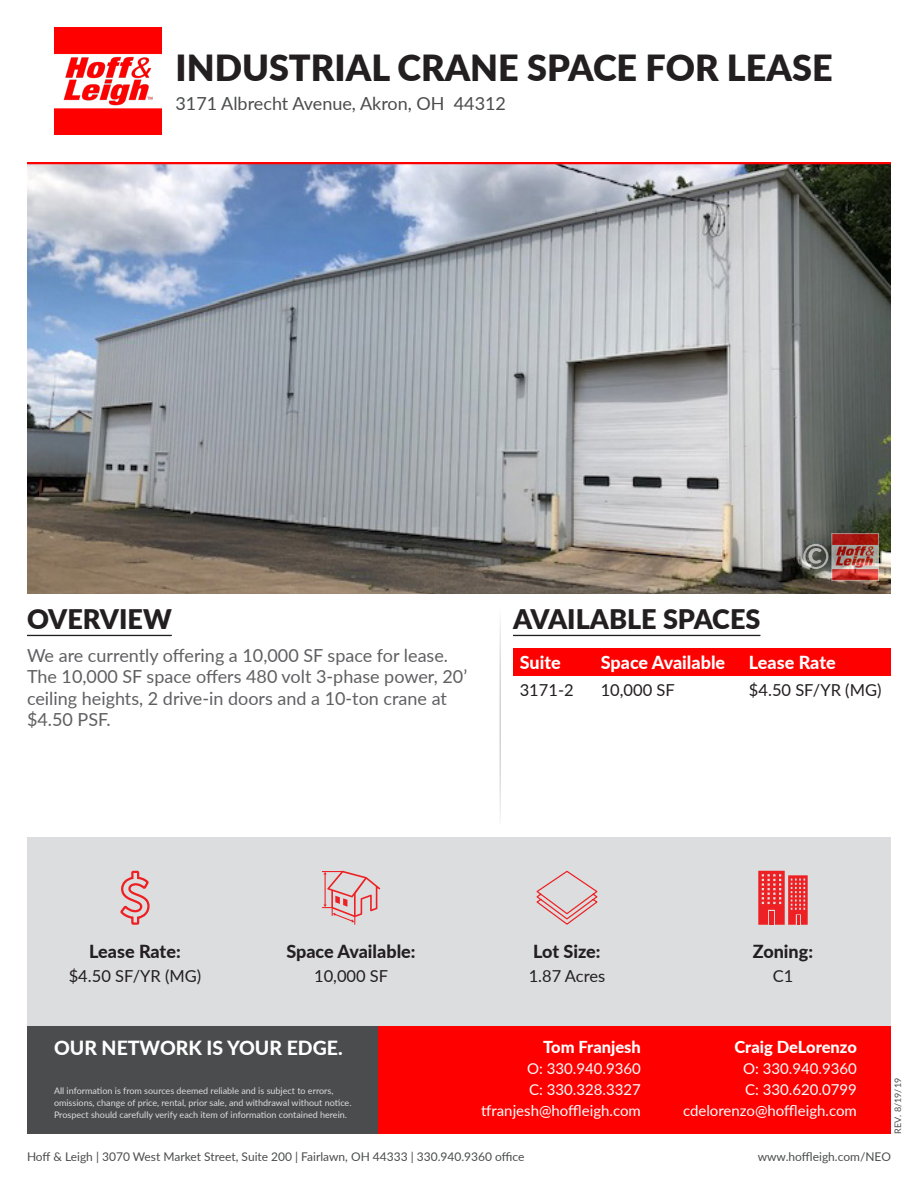
<style>
.page{position:relative;width:918px;height:1188px;background:#fff}
.page>*{position:absolute;margin:0;border:0;box-sizing:border-box;transform-origin:0 0}
.t1{font:900 36px "Lato";color:#231f20}
.t2{font:900 27px "Lato";color:#231f20}
.t3{font:800 19.5px "Lato";color:#fff}
.Body_Copy{font:18px/21px "Lato";color:#606063}
.t4{font:800 18px "Lato";color:#231f20}
.t5{font:18px "Lato";color:#4b4c4d}
.t6{font:800 18px "Lato";color:#fff}
.t7{font:16.5px "Lato";color:#231f20}
.t8{font:800 16.5px "Lato";color:#fff}
.t9{font:15px/21px "Lato";color:#fff;text-align:right}
.t10{font:12px "Lato";color:#4b4c4d}
.t11{font:9px/12px "Lato";color:#dcdddf}
.t12{font:9px "Lato";color:#4b4c4d}
</style>
<div class="page">
<div style="left:27px;top:1026px;width:351px;height:108px;background:#4b4c4d"></div>
<div style="left:378px;top:1026px;width:513px;height:108px;background:#f00"></div>
<img style="left:54px;top:27px;width:108px;height:108px">
<img style="left:27px;top:164px;width:864px;height:430px">
<img style="left:803px;top:533px;width:76px;height:47px">
<div style="left:27px;top:837px;width:864px;height:189px;background:#dcdddf"></div>
<svg style="left:758px;top:871px;width:50px;height:54px;background:#e84d50"></svg>
<div style="left:769px;top:911px;width:5px;height:14px;background:#ed2124"></div>
<hr style="left:27px;top:635px;width:145px;height:1px;background:#231f20">
<svg style="left:322px;top:871px;width:58px;height:54px"></svg>
<svg style="left:120px;top:870px;width:30px;height:55px"></svg>
<svg style="left:536px;top:870px;width:62px;height:55px"></svg>
<hr style="left:27px;top:162px;width:864px;height:2px;background:#f00">
<div style="left:513px;top:648px;width:378px;height:28px;background:#f00"></div>
<hr style="left:500px;top:608px;width:1px;height:216px;background:#d1d2d4">
<hr style="left:513px;top:635px;width:247px;height:1px;background:#231f20">
<h1 class="t1" style="left:176px;top:41px;width:659px">INDUSTRIAL CRANE SPACE FOR LEASE</h1>
<h3 class="t5" style="left:176px;top:90px;width:332px">3171 Albrecht Avenue, Akron, OH 44312</h3>
<p class="t2" style="left:27px;top:599px;width:146px">OVERVIEW</p>
<p class="Body_Copy" style="left:27px;top:645px;width:442px">We are currently offering a 10,000 SF space for lease.<br>The 10,000 SF space offers 480 volt 3-phase power, 20’ ceiling heights, 2 drive-in doors and a 10-ton crane at $4.50 PSF.</p>
<p class="t2" style="left:513px;top:599px;width:249px">AVAILABLE SPACES</p>
<p class="t6" style="left:520px;top:649px;width:43px">Suite</p>
<p class="t6" style="left:601px;top:649px;width:126px">Space Available</p>
<p class="t6" style="left:749px;top:649px;width:88px">Lease Rate</p>
<p class="t7" style="left:520px;top:678px;width:55px">3171-2</p>
<p class="t7" style="left:601px;top:678px;width:76px">10,000 SF</p>
<p class="t7" style="left:749px;top:678px;width:134px">$4.50 SF/YR (MG)</p>
<p class="t4" style="left:89px;top:938px;width:93px">Lease Rate:</p>
<p class="t4" style="left:286px;top:938px;width:131px">Space Available:</p>
<p class="t4" style="left:533px;top:938px;width:69px">Lot Size:</p>
<p class="t4" style="left:753px;top:938px;width:62px">Zoning:</p>
<p class="t7" style="left:69px;top:964px;width:134px">$4.50 SF/YR (MG)</p>
<p class="t7" style="left:314px;top:964px;width:76px">10,000 SF</p>
<p class="t7" style="left:529px;top:964px;width:78px">1.87 Acres</p>
<p class="t7" style="left:773px;top:964px;width:22px">C1</p>
<h3 class="t8" style="left:543px;top:1035px;width:99px">Tom Franjesh</h3>
<h3 class="t9" style="left:481px;top:1057px;width:161px">O: 330.940.9360<br>C: 330.328.3327 tfranjesh@hoffleigh.com</h3>
<h3 class="t8" style="left:734px;top:1035px;width:124px">Craig DeLorenzo</h3>
<h3 class="t9" style="left:683px;top:1057px;width:175px">O: 330.940.9360<br>C: 330.620.0799 cdelorenzo@hoffleigh.com</h3>
<h3 class="t3" style="left:54px;top:1034px;width:290px">OUR NETWORK IS YOUR EDGE.</h3>
<p class="t11" style="left:54px;top:1084px;width:299px">All information is from sources deemed reliable and is subject to errors, omissions, change of price, rental, prior sale, and withdrawal without notice.<br>Prospect should carefully verify each item of information contained herein.</p>
<h3 class="t10" style="left:27px;top:1148px;width:499px">Hoff &amp; Leigh | 3070 West Market Street, Suite 200 | Fairlawn, OH 44333 | 330.940.9360 office</h3>
<h3 class="t10" style="left:758px;top:1148px;width:135px">www.hoffleigh.com/NEO</h3>
<p class="t12" style="left:892px;top:1134px;width:57px;rotate:-90deg">REV. 8/19/19</p>
</div>
